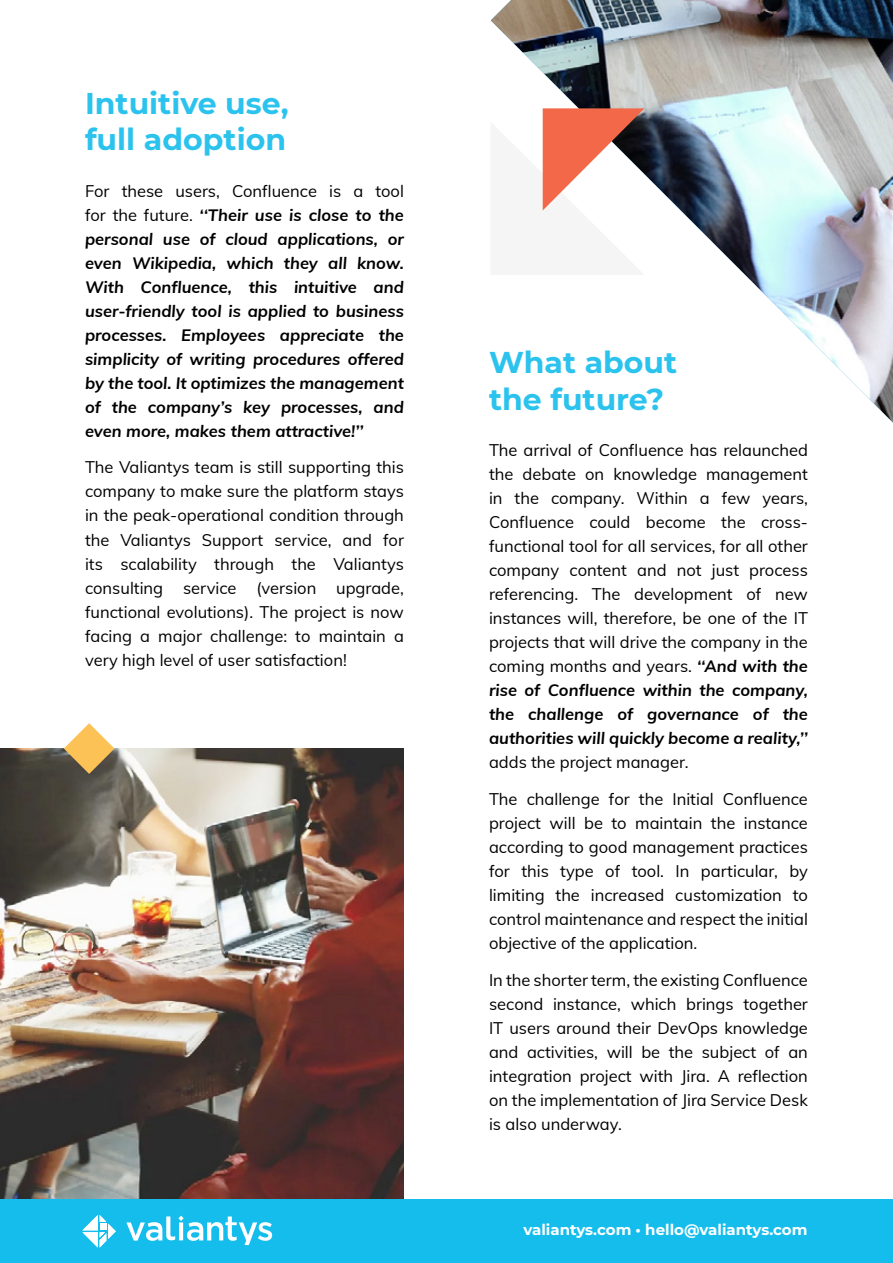
<style>
.page{position:relative;width:893px;height:1263px;background:#fff}
.page>*{position:absolute;margin:0;border:0;box-sizing:border-box;transform-origin:0 0}
.t1{font:700 30px/36px "Montserrat";color:#2bc3ed}
.t2{font:16.5px/24px "Muli";color:#000001;text-align:justify}
.t3{font:italic 16.5px/24px "Muli";color:#000001;text-align:justify}
.t4{font:700 15px "Montserrat";color:#fff}
.s1{font-style:normal}
.s2{font-style:italic}
</style>
<div class="page">
<img style="left:0;top:748px;width:404px;height:451px">
<div style="left:0;top:1199px;width:893px;height:64px;background:#15bdec"></div>
<svg style="left:126px;top:1216px;width:146px;height:29px"></svg>
<svg style="left:82px;top:1215px;width:34px;height:32px"></svg>
<div style="left:100px;top:1223px;width:6px;height:7px;background:#fff"></div>
<svg style="left:64px;top:723px;width:51px;height:51px"></svg>
<img style="left:491px;top:0;width:402px;height:423px">
<svg style="left:491px;top:108px;width:153px;height:167px"></svg>
<h1 class="t1" style="left:85px;top:84px;width:205px">Intuitive use, full adoption</h1>
<p class="t3" style="left:85px;top:178px;width:320px"><span class="s1">For these users, Confluence is a tool for the future.</span> ‘‘Their use is close to the personal use of cloud applications, or even Wikipedia, which they all know.<br>With Confluence, this intuitive and user-friendly tool is applied to business processes. Employees appreciate the simplicity of writing procedures offered by the tool. It optimizes the management of the company’s key processes, and even more, makes them attractive!’’</p>
<p class="t2" style="left:85px;top:455px;width:320px">The Valiantys team is still supporting this company to make sure the platform stays in the peak-operational condition through the Valiantys Support service, and for its scalability through the Valiantys consulting service (version upgrade, functional evolutions). The project is now facing a major challenge: to maintain a very high level of user satisfaction!</p>
<h1 class="t1" style="left:489px;top:343px;width:190px">What about the future?</h1>
<p class="t2" style="left:489px;top:437px;width:320px">The arrival of Confluence has relaunched the debate on knowledge management in the company. Within a few years, Confluence could become the cross&shy;functional tool for all services, for all other company content and not just process referencing. The development of new instances will, therefore, be one of the IT projects that will drive the company in the coming months and years. <span class="s2">‘‘And with the rise of Confluence within the company, the challenge of governance of the authorities will quickly become a reality,’’</span></p>
<p class="t2" style="left:489px;top:749px;width:201px">adds the project manager.</p>
<p class="t2" style="left:489px;top:786px;width:320px">The challenge for the Initial Confluence project will be to maintain the instance according to good management practices for this type of tool. In particular, by limiting the increased customization to control maintenance and respect the initial objective of the application.</p>
<p class="t2" style="left:489px;top:967px;width:320px">In the shorter term, the existing Confluence second instance, which brings together IT users around their DevOps knowledge and activities, will be the subject of an integration project with Jira. A reflection on the implementation of Jira Service Desk is also underway.</p>
<p class="t4" style="left:523px;top:1219px;width:286px">valiantys.com • hello@valiantys.com</p>
</div>
